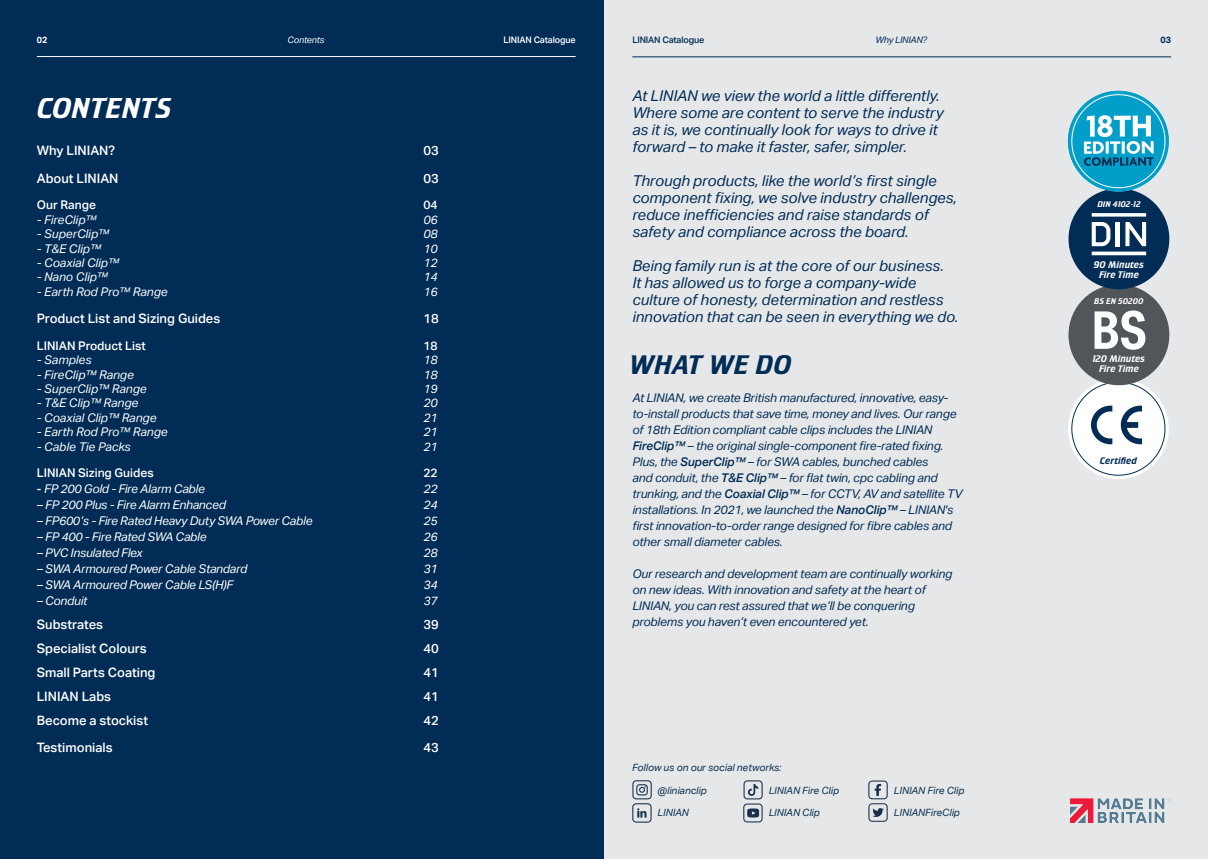
<style>
.page{position:relative;width:1208px;height:859px;background:#fff}
.page>*{position:absolute;margin:0;border:0;box-sizing:border-box;transform-origin:0 0}
.t1{font:700 52.4px "Aktiv Grotesk Cd";color:#fff}
.t2{font:30px "Crillee Italic Std";color:#fff}
.t3{font:28px "Crillee Italic Std";color:#002c55}
.t4{font:italic 15px "Aktiv Grotesk";color:#002c55}
.t5{font:500 13px "Aktiv Grotesk";color:#fff}
.t6{font:italic 12px/16px "Aktiv Grotesk";letter-spacing:-.01em;color:#002c55}
.t7{font:italic 12px/16px "Aktiv Grotesk";letter-spacing:-.015em;color:#fff;text-align:justify}
.t8{font:500 12px "Aktiv Grotesk";color:#fff}
.t9{font:italic 10px "Aktiv Grotesk Corp";color:#093150}
.Circular__Book___27pt{font:10px/10px "Crillee Italic Std";color:#fff;text-align:center}
.Circular__Book___27pt-2{font:10px "Crillee Italic Std";letter-spacing:.005em;color:#002c55}
.t10{font:500 9px "Aktiv Grotesk";letter-spacing:-.015em;color:#fff}
.t11{font:500 9px "Aktiv Grotesk";letter-spacing:-.015em;color:#002c55}
.t12{font:italic 9px "Aktiv Grotesk";letter-spacing:-.015em;color:#002c55}
.t13{font:italic 9px "Aktiv Grotesk";letter-spacing:-.015em;color:#fff}
.t14{font:700 9px "Aktiv Grotesk";color:#fff}
.t15{font:700 9px "Aktiv Grotesk";color:#002c55}
.Circular__Book___27pt-3{font:8.6px "Crillee Italic Std";letter-spacing:.005em;color:#fff}
.s1{font-weight:500;font-style:normal}
.s2{font-weight:500}
</style>
<div class="page">
<div style="left:0;top:0;width:604px;height:859px;background:#002c55"></div>
<div style="left:604px;top:0;width:604px;height:859px;background:#e6e7e9"></div>
<svg style="left:1070px;top:380px;width:96px;height:97px"></svg>
<div style="left:1068px;top:284px;width:101px;height:101px;background:#505659;border-radius:50%"></div>
<div style="left:1068px;top:188px;width:101px;height:101px;background:#002c55;border-radius:50%"></div>
<hr style="left:1091px;top:252px;width:55px;height:3px;background:#fff">
<svg style="left:1091px;top:213px;width:55px;height:33px"></svg>
<hr style="left:1115px;top:222px;width:4px;height:24px;background:#fff">
<svg style="left:1070px;top:93px;width:96px;height:97px"></svg>
<img style="left:1070px;top:798px;width:101px;height:24px">
<img style="left:632px;top:781px;width:19px;height:18px">
<img style="left:632px;top:803px;width:19px;height:19px">
<img style="left:743px;top:781px;width:19px;height:18px">
<img style="left:868px;top:781px;width:19px;height:18px">
<img style="left:743px;top:803px;width:19px;height:19px">
<img style="left:868px;top:803px;width:19px;height:19px">
<hr style="left:37px;top:56px;width:538px;height:1px;background:#fff">
<hr style="left:632px;top:57px;width:539px;height:1px;background:#002c55">
<p class="t14" style="left:37px;top:35px;width:12px">02</p>
<p class="t13" style="left:287px;top:35px;width:39px">Contents</p>
<p class="t10" style="left:503px;top:35px;width:74px">LINIAN Catalogue</p>
<p class="t11" style="left:632px;top:35px;width:74px">LINIAN Catalogue</p>
<p class="t12" style="left:875px;top:35px;width:53px">Why LINIAN?</p>
<p class="t15" style="left:1160px;top:35px;width:12px">03</p>
<p class="t2" style="left:37px;top:92px;width:136px">CONTENTS</p>
<p class="t5" style="left:37px;top:143px;width:80px">Why LINIAN?</p>
<p class="t5" style="left:37px;top:171px;width:83px">About LINIAN</p>
<p class="t8" style="left:37px;top:198px;width:61px">Our Range</p>
<p class="t7" style="left:37px;top:212px;width:61px">- FireClip™</p>
<p class="t7" style="left:37px;top:226px;width:74px">- SuperClip™</p>
<p class="t7" style="left:37px;top:240px;width:65px">- T&amp;E Clip™</p>
<p class="t7" style="left:37px;top:255px;width:84px">- Coaxial Clip™</p>
<p class="t7" style="left:37px;top:269px;width:72px">- Nano Clip™</p>
<p class="t7" style="left:37px;top:284px;width:132px">- Earth Rod Pro™ Range</p>
<p class="t5" style="left:37px;top:311px;width:185px">Product List and Sizing Guides</p>
<p class="t8" style="left:37px;top:339px;width:110px">LINIAN Product List</p>
<p class="t7" style="left:37px;top:352px;width:56px">- Samples</p>
<p class="t7" style="left:37px;top:366px;width:99px">- FireClip™ Range</p>
<p class="t7" style="left:37px;top:381px;width:111px">- SuperClip™ Range</p>
<p class="t7" style="left:37px;top:395px;width:103px">- T&amp;E Clip™ Range</p>
<p class="t7" style="left:37px;top:410px;width:121px">- Coaxial Clip™ Range</p>
<p class="t7" style="left:37px;top:424px;width:132px">- Earth Rod Pro™ Range</p>
<p class="t7" style="left:37px;top:438px;width:96px">- Cable Tie Packs</p>
<p class="t8" style="left:37px;top:466px;width:118px">LINIAN Sizing Guides</p>
<p class="t7" style="left:37px;top:481px;width:170px"><span class="s1">-</span> FP 200 Gold - Fire Alarm Cable</p>
<p class="t7" style="left:37px;top:497px;width:190px">– FP 200 Plus - Fire Alarm Enhanced</p>
<p class="t7" style="left:37px;top:513px;width:277px">– FP600’s - Fire Rated Heavy Duty SWA Power Cable</p>
<p class="t7" style="left:37px;top:529px;width:171px">– FP 400 - Fire Rated SWA Cable</p>
<p class="t7" style="left:37px;top:545px;width:107px">– PVC Insulated Flex</p>
<p class="t7" style="left:37px;top:561px;width:212px">– SWA Armoured Power Cable Standard</p>
<p class="t7" style="left:37px;top:577px;width:198px">– SWA Armoured Power Cable LS(H)F</p>
<p class="t7" style="left:37px;top:593px;width:52px">– Conduit</p>
<p class="t5" style="left:37px;top:617px;width:68px">Substrates</p>
<p class="t5" style="left:37px;top:641px;width:111px">Specialist Colours</p>
<p class="t5" style="left:37px;top:665px;width:120px">Small Parts Coating</p>
<p class="t5" style="left:37px;top:689px;width:76px">LINIAN Labs</p>
<p class="t5" style="left:37px;top:713px;width:113px">Become a stockist</p>
<p class="t5" style="left:37px;top:739px;width:77px">Testimonials</p>
<p class="t5" style="left:423px;top:143px;width:17px">03</p>
<p class="t5" style="left:423px;top:171px;width:17px">03</p>
<p class="t8" style="left:423px;top:198px;width:16px">04</p>
<p class="t7" style="left:423px;top:212px;width:16px">06</p>
<p class="t7" style="left:423px;top:226px;width:16px">08</p>
<p class="t7" style="left:423px;top:240px;width:16px">10</p>
<p class="t7" style="left:423px;top:255px;width:16px">12</p>
<p class="t7" style="left:423px;top:269px;width:16px">14</p>
<p class="t7" style="left:423px;top:284px;width:16px">16</p>
<p class="t5" style="left:423px;top:311px;width:17px">18</p>
<p class="t8" style="left:423px;top:339px;width:16px">18</p>
<p class="t7" style="left:423px;top:352px;width:16px">18</p>
<p class="t7" style="left:423px;top:366px;width:16px">18</p>
<p class="t7" style="left:423px;top:381px;width:16px">19</p>
<p class="t7" style="left:423px;top:395px;width:16px">20</p>
<p class="t7" style="left:423px;top:410px;width:16px">21</p>
<p class="t7" style="left:423px;top:424px;width:16px">21</p>
<p class="t7" style="left:423px;top:438px;width:16px">21</p>
<p class="t8" style="left:423px;top:466px;width:16px">22</p>
<p class="t7" style="left:423px;top:481px;width:16px">22<br>24<br>25<br>26<br>28<br>31<br>34<br>37</p>
<p class="t5" style="left:423px;top:617px;width:17px">39</p>
<p class="t5" style="left:423px;top:641px;width:17px">40</p>
<p class="t5" style="left:423px;top:665px;width:17px">41</p>
<p class="t5" style="left:423px;top:689px;width:17px">41</p>
<p class="t5" style="left:423px;top:713px;width:17px">42</p>
<p class="t5" style="left:423px;top:739px;width:17px">43</p>
<p class="t4" style="left:632px;top:87px;width:309px">At LINIAN we view the world a little differently.</p>
<p class="t4" style="left:632px;top:104px;width:313px">Where some are content to serve the industry</p>
<p class="t4" style="left:632px;top:121px;width:307px">as it is, we continually look for ways to drive it</p>
<p class="t4" style="left:632px;top:138px;width:276px">forward – to make it faster, safer, simpler.</p>
<p class="t4" style="left:632px;top:172px;width:306px">Through products, like the world’s first single</p>
<p class="t4" style="left:632px;top:189px;width:326px">component fixing, we solve industry challenges,</p>
<p class="t4" style="left:632px;top:206px;width:298px">reduce inefficiencies and raise standards of</p>
<p class="t4" style="left:632px;top:223px;width:278px">safety and compliance across the board.</p>
<p class="t4" style="left:632px;top:257px;width:313px">Being family run is at the core of our business.</p>
<p class="t4" style="left:632px;top:274px;width:285px">It has allowed us to forge a company-wide</p>
<p class="t4" style="left:632px;top:291px;width:313px">culture of honesty, determination and restless</p>
<p class="t4" style="left:632px;top:308px;width:327px">innovation that can be seen in everything we do.</p>
<p class="t3" style="left:629px;top:350px;width:163px">WHAT WE DO</p>
<p class="t6" style="left:632px;top:390px;width:332px">At LINIAN, we create British manufactured, innovative, easy&shy;to-install products that save time, money and lives. Our range of 18th Edition compliant cable clips includes the LINIAN <span class="s2">FireClip™</span> – the original single-component fire-rated fixing.<br>Plus, the <span class="s2">SuperClip™</span> – for SWA cables, bunched cables<br>and conduit, the <span class="s2">T&amp;E Clip™</span> – for flat twin, cpc cabling and trunking, and the <span class="s2">Coaxial Clip™</span> – for CCTV, AV and satellite TV installations. In 2021, we launched the <span class="s2">NanoClip™</span> – LINIAN's first innovation-to-order range designed for fibre cables and other small diameter cables.</p>
<p class="t6" style="left:632px;top:566px;width:321px">Our research and development team are continually working on new ideas. With innovation and safety at the heart of LINIAN, you can rest assured that we’ll be conquering problems you haven’t even encountered yet.</p>
<p class="t9" style="left:632px;top:761px;width:151px">Follow us on our social networks:</p>
<p class="t9" style="left:657px;top:784px;width:51px">@linianclip</p>
<p class="t9" style="left:657px;top:807px;width:33px">LINIAN</p>
<p class="t9" style="left:768px;top:784px;width:72px">LINIAN Fire Clip</p>
<p class="t9" style="left:894px;top:784px;width:72px">LINIAN Fire Clip</p>
<p class="t9" style="left:768px;top:807px;width:53px">LINIAN Clip</p>
<p class="t9" style="left:894px;top:807px;width:67px">LINIANFireClip</p>
<p class="Circular__Book___27pt-3" style="left:1097px;top:199px;width:45px">DIN 4102-12</p>
<p class="Circular__Book___27pt" style="left:1093px;top:260px;width:52px">90 Minutes<br>Fire Time</p>
<p class="t1" style="left:1091px;top:298px;width:57px">BS</p>
<p class="Circular__Book___27pt-3" style="left:1094px;top:297px;width:51px">BS EN 50200</p>
<p class="Circular__Book___27pt" style="left:1092px;top:354px;width:54px">120 Minutes<br>Fire Time</p>
<p class="Circular__Book___27pt-2" style="left:1100px;top:455px;width:38px">Certified</p>
</div>
